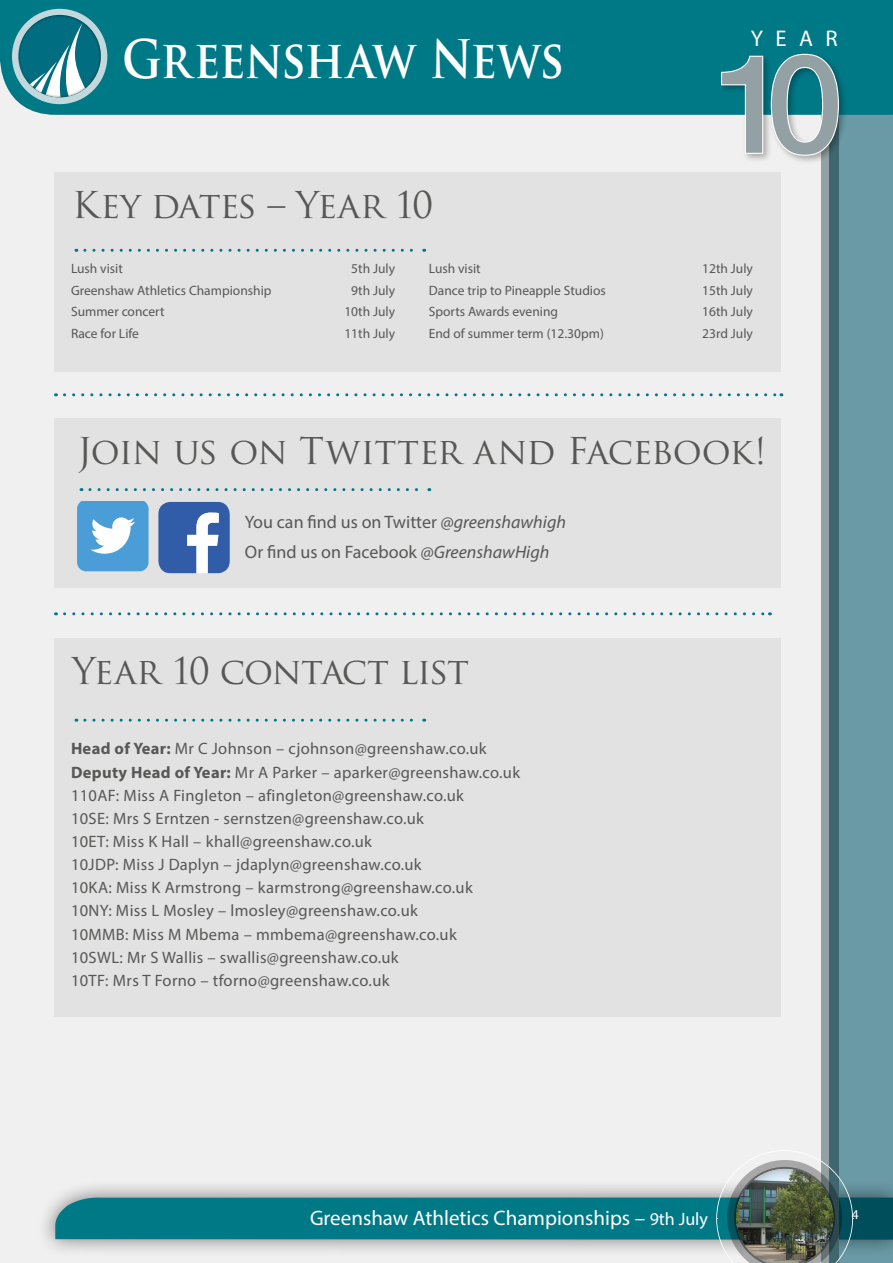
<style>
.page{position:relative;width:893px;height:1263px;background:#f0f0f1}
.page>*{position:absolute;margin:0;border:0;box-sizing:border-box;transform-origin:0 0}
.t1{font:700 51.75px "Trajan Pro";letter-spacing:-.015em;color:#fff;scale:.87 1}
.t2{font:36px "Trajan Pro";letter-spacing:-.025em;color:#575756}
.t3{font:22.8px "Myriad Pro";color:#fff}
.t4{font:21px "Myriad Pro";color:#fff}
.t5{font:18px/29.7px "Myriad Pro";color:#575756}
.t6{font:16.5px/23.1px "Myriad Pro";letter-spacing:.02em;color:#575756}
.t7{font:13.5px "Myriad Pro";color:#575756}
.t8{font:13.5px "Myriad Pro";color:#fff}
.s1{font-style:italic}
.s2{font-weight:700}
.s3{font-size:18px}
</style>
<div class="page">
<div style="left:37px;top:1178px;width:856px;height:80px;background:#000;opacity:.5"></div>
<div style="left:822px;top:6px;width:17px;height:1257px;background:#93a1a4"></div>
<svg style="left:829px;top:115px;width:64px;height:1035px;background:#5f8d98"></svg>
<div style="left:0;top:0;width:893px;height:115px;background:#007987"></div>
<div style="left:12px;top:9px;width:95px;height:95px;background:#c1d9dd;border-radius:50%"></div>
<div style="left:6px;top:3px;width:108px;height:95px;background:#000;opacity:.75"></div>
<svg style="left:55px;top:1150px;width:838px;height:113px"></svg>
<div style="left:722px;top:1158px;width:123px;height:105px;background:#000;opacity:.4"></div>
<div style="left:718px;top:51px;width:130px;height:114px;background:#000;opacity:.3"></div>
<svg style="left:720px;top:53px;width:119px;height:103px"></svg>
<svg style="left:64px;top:393px;width:718px;height:3px"></svg>
<svg style="left:65px;top:612px;width:705px;height:3px"></svg>
<div style="left:54px;top:172px;width:726px;height:200px;background:#e1e1e1"></div>
<svg style="left:85px;top:249px;width:340px;height:3px"></svg>
<div style="left:54px;top:418px;width:726px;height:170px;background:#e1e1e1"></div>
<svg style="left:90px;top:488px;width:340px;height:3px"></svg>
<svg style="left:158px;top:502px;width:72px;height:71px;background:#5e7fba"></svg>
<svg style="left:77px;top:502px;width:72px;height:69px;background:#6fb1de"></svg>
<div style="left:54px;top:638px;width:726px;height:378px;background:#e1e1e1"></div>
<svg style="left:85px;top:719px;width:340px;height:3px"></svg>
<h1 class="t1" style="left:122px;top:27px;width:509px">Greenshaw News</h1>
<h2 class="t2" style="left:72px;top:182px;width:362px">Key dates – Year 10</h2>
<h3 class="t3" style="left:751px;top:24px;width:88px">YEAR</h3>
<p class="t7" style="left:71px;top:260px;width:53px">Lush visit</p>
<p class="t7" style="left:351px;top:260px;width:45px">5th July</p>
<p class="t7" style="left:71px;top:282px;width:202px">Greenshaw Athletics Championship</p>
<p class="t7" style="left:351px;top:282px;width:45px">9th July</p>
<p class="t7" style="left:71px;top:304px;width:95px">Summer concert</p>
<p class="t7" style="left:344px;top:304px;width:52px">10th July</p>
<p class="t7" style="left:71px;top:325px;width:70px">Race for Life</p>
<p class="t7" style="left:344px;top:325px;width:52px">11th July</p>
<p class="t7" style="left:429px;top:260px;width:53px">Lush visit</p>
<p class="t7" style="left:702px;top:260px;width:52px">12th July</p>
<p class="t7" style="left:429px;top:282px;width:178px">Dance trip to Pineapple Studios</p>
<p class="t7" style="left:702px;top:282px;width:52px">15th July</p>
<p class="t7" style="left:429px;top:304px;width:131px">Sports Awards evening</p>
<p class="t7" style="left:702px;top:304px;width:52px">16th July</p>
<p class="t7" style="left:429px;top:325px;width:177px">End of summer term (12.30pm)</p>
<p class="t7" style="left:702px;top:325px;width:52px">23rd July</p>
<h2 class="t2" style="left:77px;top:428px;width:690px">Join us on Twitter and Facebook!</h2>
<p class="t5" style="left:245px;top:507px;width:323px">You can find us on Twitter <span class="s1">@greenshawhigh<br></span>Or find us on Facebook <span class="s1">@GreenshawHigh</span></p>
<h2 class="t2" style="left:72px;top:648px;width:398px">Year 10 contact list</h2>
<p class="t6" style="left:71px;top:737px;width:451px"><span class="s2">Head of Year:</span> Mr C Johnson – cjohnson@greenshaw.co.uk <span class="s2">Deputy Head of Year:</span> Mr A Parker – aparker@greenshaw.co.uk 110AF: Miss A Fingleton – afingleton@greenshaw.co.uk<br>10SE: Mrs S Erntzen - sernstzen@greenshaw.co.uk<br>10ET: Miss K Hall – khall@greenshaw.co.uk<br>10JDP: Miss J Daplyn – jdaplyn@greenshaw.co.uk<br>10KA: Miss K Armstrong – karmstrong@greenshaw.co.uk<br>10NY: Miss L Mosley – lmosley@greenshaw.co.uk<br>10MMB: Miss M Mbema – mmbema@greenshaw.co.uk<br>10SWL: Mr S Wallis – swallis@greenshaw.co.uk<br>10TF: Mrs T Forno – tforno@greenshaw.co.uk</p>
<p class="t4" style="left:310px;top:1205px;width:399px">Greenshaw Athletics Championships – <span class="s3">9th July</span></p>
<p class="t8" style="left:852px;top:1206px;width:8px">4</p>
</div>
